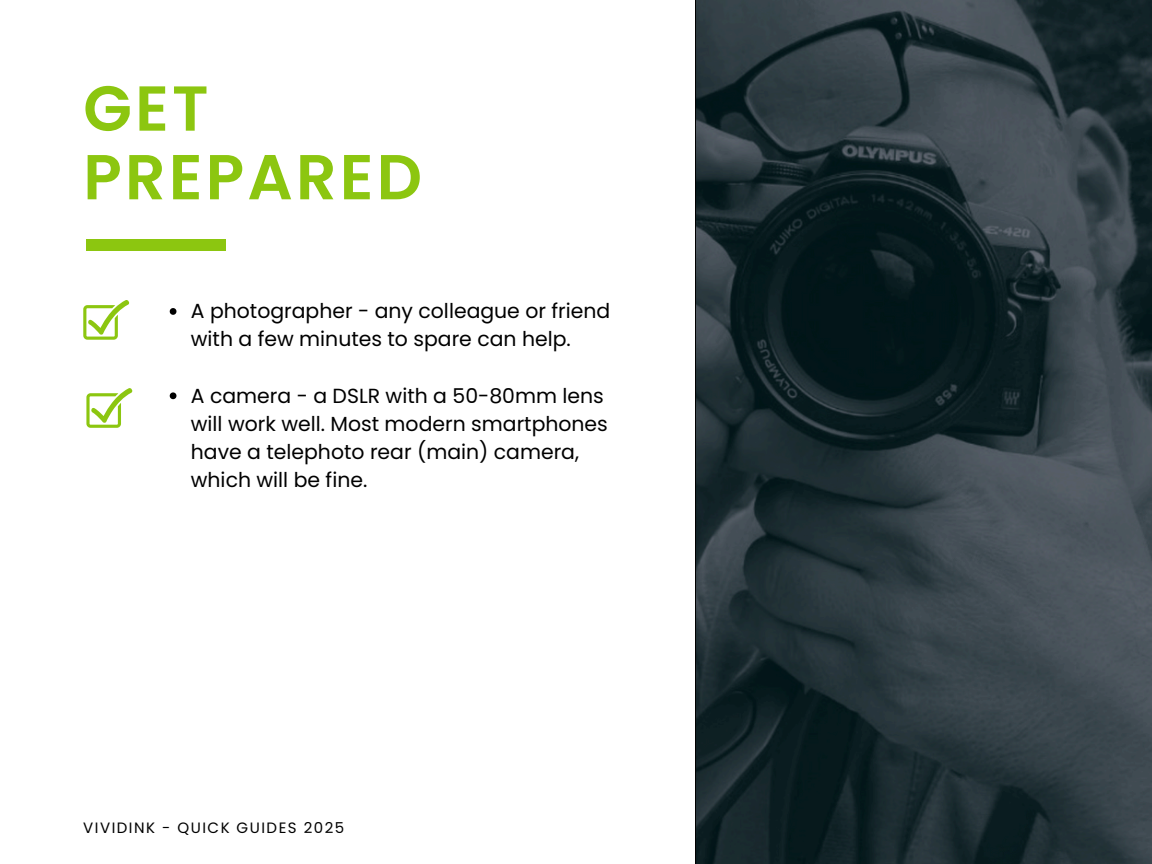
<style>
.page{position:relative;width:1152px;height:864px;background:#fff}
.page>*{position:absolute;margin:0;border:0;box-sizing:border-box;transform-origin:0 0}
.t1{font:600 63.45px/68.7px "Poppins";letter-spacing:.05em;color:#8cc610}
.t2{font:20.4px/28.2px "Poppins";color:#000}
.t3{font:15px "Poppins";letter-spacing:.1em;color:#000}
</style>
<div class="page">
<img style="left:696px;top:0;width:456px;height:864px">
<div style="left:86px;top:240px;width:140px;height:11px;background:#8cc610"></div>
<svg style="left:83px;top:300px;width:46px;height:39px"></svg>
<svg style="left:86px;top:388px;width:46px;height:39px"></svg>
<svg style="left:170px;top:308px;width:6px;height:7px"></svg>
<svg style="left:170px;top:392px;width:6px;height:7px"></svg>
<h1 class="t1" style="left:83px;top:74px;width:340px">GET<br>PREPARED</h1>
<p class="t2" style="left:191px;top:297px;width:421px">A photographer - any colleague or friend with a few minutes to spare can help.</p>
<p class="t2" style="left:191px;top:381px;width:419px">A camera - a DSLR with a 50-80mm lens will work well. Most modern smartphones have a telephoto rear (main) camera, which will be fine.</p>
<p class="t3" style="left:83px;top:817px;width:263px">VIVIDINK - QUICK GUIDES 2025</p>
</div>
